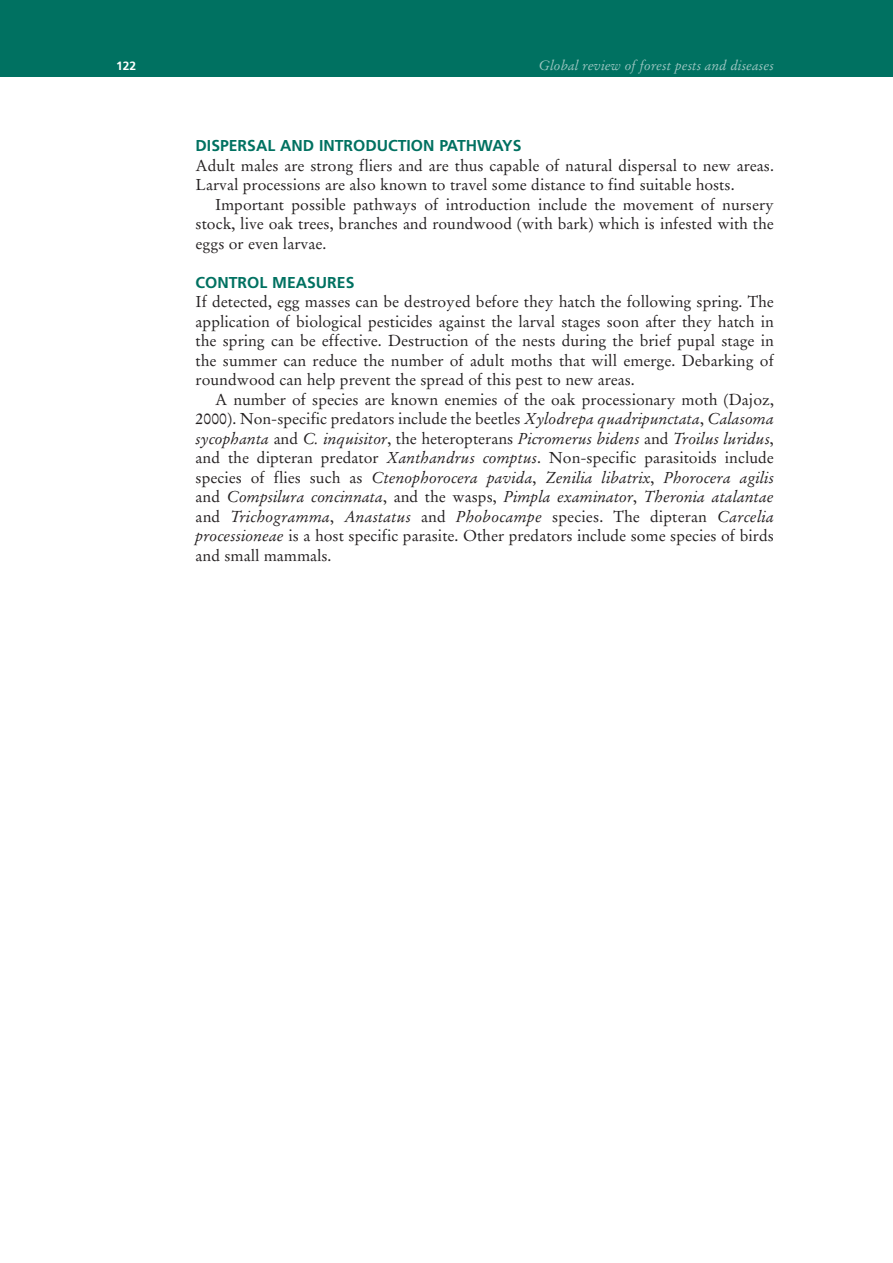
<style>
.page{position:relative;width:893px;height:1263px;background:#fff}
.page>*{position:absolute;margin:0;border:0;box-sizing:border-box;transform-origin:0 0}
.t1{font:15.75px/19.5px "Stempel Garamond LT Std";color:#231f20;text-align:justify}
.t2{font:700 15.75px "Frutiger LT Std";color:#007161}
.t3{font:italic 13.5px "Stempel Garamond LT Std";color:#9dc6c2}
.t4{font:700 12px "Frutiger LT Std";color:#fff}
.s1{font-style:italic}
</style>
<div class="page">
<div style="left:0;top:0;width:893px;height:77px;background:#007161"></div>
<p class="t4" style="left:116px;top:61px;width:22px">122</p>
<p class="t3" style="left:539px;top:60px;width:236px">Global review of forest pests and diseases</p>
<p class="t2" style="left:196px;top:140px;width:327px">DISPERSAL AND INTRODUCTION PATHWAYS</p>
<p class="t1" style="left:196px;top:157px;width:580px">Adult males are strong fliers and are thus capable of natural dispersal to new areas.<br>Larval processions are also known to travel some distance to find suitable hosts.</p>
<p class="t1" style="left:196px;top:196px;width:580px;text-indent:19px">Important possible pathways of introduction include the movement of nursery stock, live oak trees, branches and roundwood (with bark) which is infested with the eggs or even larvae.</p>
<p class="t2" style="left:196px;top:276px;width:160px">CONTROL MEASURES</p>
<p class="t1" style="left:196px;top:294px;width:580px">If detected, egg masses can be destroyed before they hatch the following spring. The application of biological pesticides against the larval stages soon after they hatch in the spring can be effective. Destruction of the nests during the brief pupal stage in the summer can reduce the number of adult moths that will emerge. Debarking of roundwood can help prevent the spread of this pest to new areas.</p>
<p class="t1" style="left:196px;top:391px;width:580px;text-indent:19px">A number of species are known enemies of the oak processionary moth (Dajoz, 2000). Non-specific predators include the beetles <span class="s1">Xylodrepa quadripunctata</span>, <span class="s1">Calasoma sycophanta</span> and <span class="s1">C. inquisitor</span>, the heteropterans <span class="s1">Picromerus bidens</span> and <span class="s1">Troilus luridus</span>, and the dipteran predator <span class="s1">Xanthandrus comptus</span>. Non-specific parasitoids include species of flies such as <span class="s1">Ctenophorocera pavida</span>, <span class="s1">Zenilia libatrix</span>, <span class="s1">Phorocera agilis </span>and <span class="s1">Compsilura concinnata</span>, and the wasps, <span class="s1">Pimpla examinator</span>, <span class="s1">Theronia atalantae </span>and <span class="s1">Trichogramma</span>, <span class="s1">Anastatus</span> and <span class="s1">Phobocampe</span> species. The dipteran <span class="s1">Carcelia processioneae</span> is a host specific parasite. Other predators include some species of birds and small mammals.</p>
</div>
